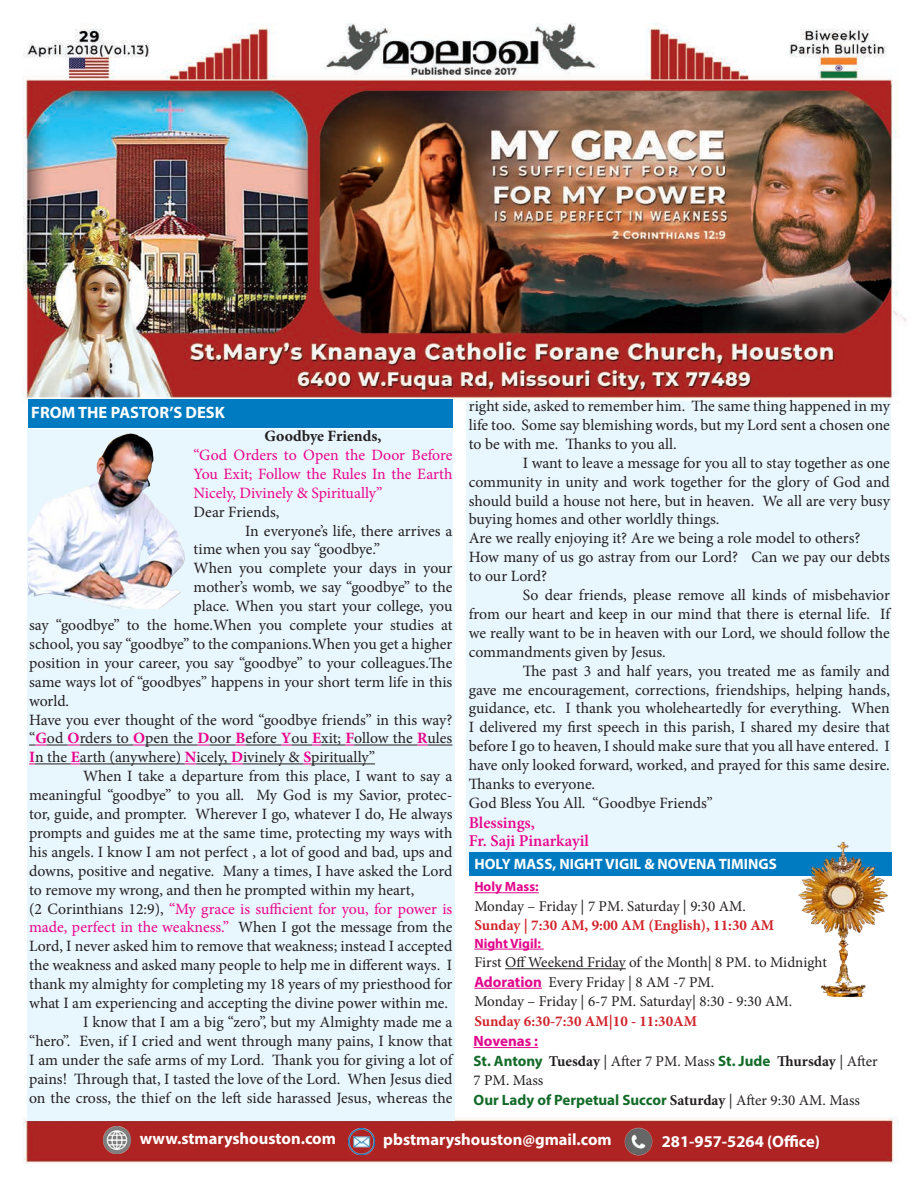
<style>
.page{position:relative;width:918px;height:1188px;background:#fff}
.page>*{position:absolute;margin:0;border:0;box-sizing:border-box;transform-origin:0 0}
.t1{font:700 16.5px "Myriad Pro";color:#fff}
.t2{font:600 16.5px "Minion Pro";color:#ed028c}
.t3{font:15.75px/18.9px "Minion Pro";letter-spacing:-.005em;color:#231f20;text-align:justify}
.t4{font:15.75px/18.9px "Minion Pro";color:#ed028c;text-align:justify}
.t5{font:700 15.75px "Minion Pro";letter-spacing:-.005em;color:#231f20}
.t6{font:15px/19.5px "Minion Pro";color:#231f20}
.t7{font:700 15px "Myriad Pro";color:#136b29}
.t8{font:700 15px "Minion Pro";color:#d1232a}
.t9{font:700 15px "Myriad Pro";color:#fff}
.t10{font:700 15px "Myriad Pro";color:#e2078c}
.t11{font:700 13.5px "Myriad Pro";color:#e2078c}
.s1{font-weight:700;color:#ed028c}
.s2{color:#ed028c}
.s3{font-family:"Myriad Pro";font-weight:700;color:#e2078c}
.s4{font-weight:700;color:#d1232a}
.s5{font-family:"Myriad Pro";font-weight:700;color:#136b29}
.s6{font-weight:700}
.s7{font-family:"Minion Pro";color:#231f20}
.s8{font-family:"Minion Pro";font-weight:400;color:#231f20}
</style>
<div class="page">
<img style="left:23px;top:23px;width:884px;height:1141px">
<hr style="left:474px;top:1047px;width:64px;height:1px;background:#e2078c">
<hr style="left:474px;top:949px;width:70px;height:1px;background:#e2078c">
<hr style="left:505px;top:968px;width:121px;height:1px;background:#231f20">
<hr style="left:474px;top:988px;width:68px;height:1px;background:#e2078c">
<div style="left:27px;top:566px;width:428px;height:555px;background:#e8f6fd"></div>
<div style="left:466px;top:401px;width:424px;height:469px;background:#e8f6fd"></div>
<div style="left:27px;top:429px;width:425px;height:152px;background:#e8f6fd"></div>
<img style="left:103px;top:1126px;width:28px;height:28px">
<img style="left:622px;top:1126px;width:33px;height:32px">
<img style="left:348px;top:1129px;width:27px;height:26px">
<div style="left:28px;top:400px;width:424px;height:28px;background:#007bc1"></div>
<div style="left:469px;top:852px;width:422px;height:24px;background:#007bc1"></div>
<img style="left:790px;top:834px;width:108px;height:173px">
<hr style="left:474px;top:892px;width:65px;height:1px;background:#e2078c">
<img style="left:28px;top:428px;width:159px;height:180px">
<svg style="left:29px;top:745px;width:51px;height:1px"></svg>
<hr style="left:80px;top:745px;width:53px;height:1px;background:#231f20">
<svg style="left:133px;top:745px;width:12px;height:1px"></svg>
<hr style="left:145px;top:745px;width:52px;height:1px;background:#231f20">
<svg style="left:197px;top:745px;width:49px;height:1px"></svg>
<hr style="left:246px;top:745px;width:35px;height:1px;background:#231f20">
<svg style="left:281px;top:745px;width:73px;height:1px"></svg>
<hr style="left:354px;top:745px;width:63px;height:1px;background:#231f20">
<svg style="left:417px;top:745px;width:35px;height:1px"></svg>
<hr style="left:35px;top:764px;width:36px;height:1px;background:#231f20">
<hr style="left:80px;top:764px;width:105px;height:1px;background:#231f20">
<hr style="left:196px;top:764px;width:35px;height:1px;background:#231f20">
<svg style="left:231px;top:764px;width:12px;height:1px"></svg>
<hr style="left:243px;top:764px;width:60px;height:1px;background:#231f20">
<hr style="left:311px;top:764px;width:64px;height:1px;background:#231f20">
<p class="t1" style="left:31px;top:402px;width:195px">FROM THE PASTOR’S DESK</p>
<p class="t5" style="left:265px;top:425px;width:118px">Goodbye Friends,</p>
<p class="t4" style="left:194px;top:446px;width:260px">“God Orders to Open the Door Before You Exit; Follow the Rules In the Earth Nicely, Divinely &amp; Spiritually”</p>
<p class="t3" style="left:194px;top:502px;width:87px">Dear Friends,</p>
<p class="t3" style="left:194px;top:521px;width:260px;text-indent:52px">In everyone’s life, there arrives a time when you say “goodbye.”</p>
<p class="t3" style="left:194px;top:559px;width:260px">When you complete your days in your</p>
<p class="t3" style="left:194px;top:578px;width:260px">mother’s womb, we say “goodbye” to the</p>
<p class="t3" style="left:194px;top:597px;width:260px">place. When you start your college, you</p>
<p class="t3" style="left:29px;top:616px;width:425px">say “goodbye” to the home.When you complete your studies at</p>
<p class="t3" style="left:29px;top:635px;width:425px">school, you say “goodbye” to the companions.When you get a higher</p>
<p class="t3" style="left:29px;top:653px;width:425px">position in your career, you say “goodbye” to your colleagues.The</p>
<p class="t3" style="left:29px;top:672px;width:425px">same ways lot of “goodbyes” happens in your short term life in this</p>
<p class="t3" style="left:29px;top:691px;width:42px">world.</p>
<p class="t3" style="left:29px;top:710px;width:425px">Have you ever thought of the word “goodbye friends” in this way? “<span class="s1">G</span>od <span class="s1">O</span>rders to <span class="s1">O</span>pen the <span class="s1">D</span>oor <span class="s1">B</span>efore <span class="s1">Y</span>ou <span class="s1">E</span>xit; <span class="s1">F</span>ollow the <span class="s1">R</span>ules <span class="s1">I</span>n the <span class="s1">E</span>arth (anywhere) <span class="s1">N</span>icely, <span class="s1">D</span>ivinely &amp; <span class="s1">S</span>piritually”</p>
<p class="t3" style="left:29px;top:767px;width:425px;text-indent:54px">When I take a departure from this place, I want to say a meaningful “goodbye” to you all. My God is my Savior, protec&shy;tor, guide, and prompter. Wherever I go, whatever I do, He always prompts and guides me at the same time, protecting my ways with his angels. I know I am not perfect , a lot of good and bad, ups and downs, positive and negative. Many a times, I have asked the Lord to remove my wrong, and then he prompted within my heart,</p>
<p class="t3" style="left:29px;top:899px;width:425px">(2 Corinthians 12:9), <span class="s2">“My grace is sufficient for you, for power is made, perfect in the weakness.”</span> When I got the message from the Lord, I never asked him to remove that weakness; instead I accepted the weakness and asked many people to help me in different ways. I thank my almighty for completing my 18 years of my priesthood for what I am experiencing and accepting the divine power within me.</p>
<p class="t3" style="left:29px;top:1013px;width:425px;text-indent:54px">I know that I am a big “zero”, but my Almighty made me a “hero”. Even, if I cried and went through many pains, I know that I am under the safe arms of my Lord. Thank you for giving a lot of pains! Through that, I tasted the love of the Lord. When Jesus died on the cross, the thief on the left side harassed Jesus, whereas the</p>
<p class="t3" style="left:469px;top:397px;width:423px">right side, asked to remember him. The same thing happened in my life too. Some say blemishing words, but my Lord sent a chosen one to be with me. Thanks to you all.</p>
<p class="t3" style="left:469px;top:453px;width:423px;text-indent:54px">I want to leave a message for you all to stay together as one community in unity and work together for the glory of God and should build a house not here, but in heaven. We all are very busy buying homes and other worldly things.</p>
<p class="t3" style="left:469px;top:529px;width:393px">Are we really enjoying it? Are we being a role model to others?</p>
<p class="t3" style="left:469px;top:548px;width:423px">How many of us go astray from our Lord? Can we pay our debts to our Lord?</p>
<p class="t3" style="left:469px;top:586px;width:423px;text-indent:54px">So dear friends, please remove all kinds of misbehavior from our heart and keep in our mind that there is eternal life. If we really want to be in heaven with our Lord, we should follow the commandments given by Jesus.</p>
<p class="t3" style="left:469px;top:661px;width:423px;text-indent:54px">The past 3 and half years, you treated me as family and gave me encouragement, corrections, friendships, helping hands, guidance, etc. I thank you wholeheartedly for everything. When I delivered my first speech in this parish, I shared my desire that before I go to heaven, I should make sure that you all have entered. I have only looked forward, worked, and prayed for this same desire.<br>Thanks to everyone.</p>
<p class="t3" style="left:469px;top:794px;width:245px">God Bless You All. “Goodbye Friends”</p>
<p class="t2" style="left:469px;top:812px;width:68px">Blessings,</p>
<p class="t2" style="left:469px;top:830px;width:122px">Fr. Saji Pinarkayil</p>
<p class="t9" style="left:474px;top:854px;width:304px">HOLY MASS, NIGHT VIGIL &amp; NOVENA TIMINGS</p>
<p class="t11" style="left:474px;top:878px;width:66px">Holy Mass:</p>
<p class="t6" style="left:474px;top:896px;width:273px">Monday – Friday | 7 PM. Saturday | 9:30 AM.</p>
<p class="t8" style="left:474px;top:915px;width:301px">Sunday | 7:30 AM, 9:00 AM (English), 11:30 AM</p>
<p class="t11" style="left:474px;top:934px;width:68px">Night Vigil:</p>
<p class="t6" style="left:474px;top:953px;width:354px">First Off Weekend Friday of the Month| 8 PM. to Midnight</p>
<p class="t6" style="left:474px;top:972px;width:242px"><span class="s3">Adoration</span> Every Friday | 8 AM -7 PM.</p>
<p class="t6" style="left:474px;top:992px;width:319px">Monday – Friday | 6-7 PM. Saturday| 8:30 - 9:30 AM.<br><span class="s4">Sunday 6:30-7:30 AM|10 - 11:30AM</span></p>
<p class="t10" style="left:474px;top:1031px;width:66px">Novenas :</p>
<p class="t6" style="left:474px;top:1051px;width:406px"><span class="s5">St. Antony</span> <span class="s6">Tuesday</span> | After 7 PM. Mass <span class="s5">St. Jude</span> <span class="s6">Thursday</span> | After</p>
<p class="t6" style="left:474px;top:1071px;width:71px">7 PM. Mass</p>
<p class="t7" style="left:474px;top:1090px;width:388px">Our Lady of Perpetual Succor <span class="s7">Saturday</span> <span class="s8">| After 9:30 AM. Mass</span></p>
<p class="t1" style="left:140px;top:1128px;width:198px">www.stmaryshouston.com</p>
<p class="t1" style="left:383px;top:1128px;width:230px">pbstmaryshouston@gmail.com</p>
<p class="t1" style="left:662px;top:1131px;width:160px">281-957-5264 (Office)</p>
</div>
